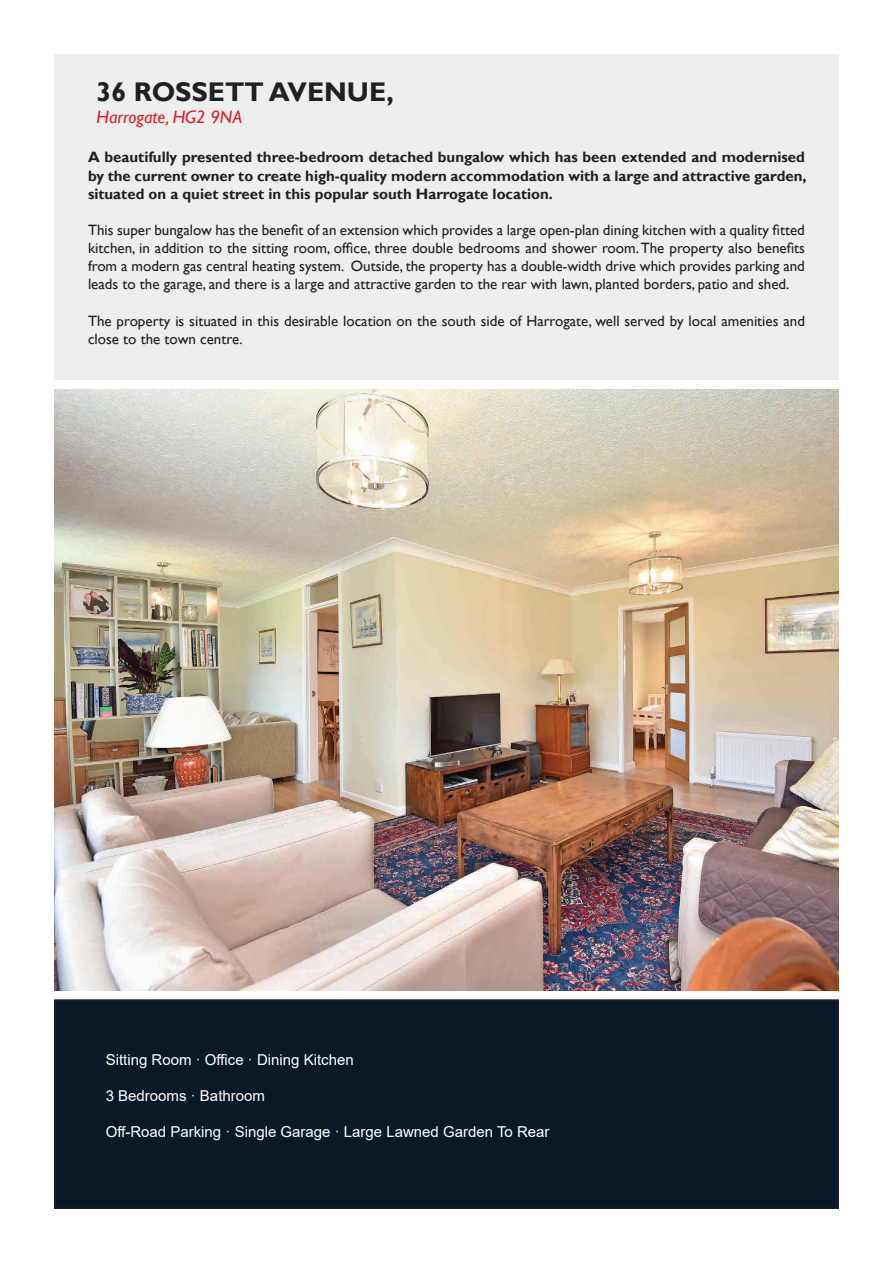
<style>
.page{position:relative;width:893px;height:1263px;background:#fff}
.page>*{position:absolute;margin:0;border:0;box-sizing:border-box;transform-origin:0 0}
.t1{font:700 27px "Gill Sans";color:#231f20}
.t2{font:italic 18px "Gill Sans";color:#d1232a}
.t3{font:15px/18.1px "Gill Sans";color:#231f20;text-align:justify}
.t4{font:700 15px/18.1px "Gill Sans";color:#231f20;text-align:justify}
.t5{font:15px "Arial";color:#fff}
</style>
<div class="page">
<div style="left:55px;top:1000px;width:783px;height:208px;background:#0a1928"></div>
<div style="left:54px;top:999px;width:785px;height:210px;border:2px solid #231f20"></div>
<div style="left:54px;top:54px;width:785px;height:326px;background:#eeeeef"></div>
<img style="left:54px;top:390px;width:785px;height:601px">
<h1 class="t1" style="left:97px;top:75px;width:299px">36 ROSSETT AVENUE,</h1>
<p class="t2" style="left:97px;top:106px;width:147px">Harrogate, HG2 9NA</p>
<p class="t4" style="left:88px;top:149px;width:720px">A beautifully presented three-bedroom detached bungalow which has been extended and modernised by the current owner to create high-quality modern accommodation with a large and attractive garden, situated on a quiet street in this popular south Harrogate location.</p>
<p class="t3" style="left:88px;top:221px;width:718px">This super bungalow has the benefit of an extension which provides a large open-plan dining kitchen with a quality fitted kitchen, in addition to the sitting room, office, three double bedrooms and shower room. The property also benefits from a modern gas central heating system. Outside, the property has a double-width drive which provides parking and leads to the garage, and there is a large and attractive garden to the rear with lawn, planted borders, patio and shed.</p>
<p class="t3" style="left:88px;top:312px;width:718px">The property is situated in this desirable location on the south side of Harrogate, well served by local amenities and close to the town centre.</p>
<p class="t5" style="left:106px;top:1049px;width:250px">Sitting Room · Office · Dining Kitchen</p>
<p class="t5" style="left:106px;top:1085px;width:161px">3 Bedrooms · Bathroom</p>
<p class="t5" style="left:106px;top:1121px;width:445px">Off-Road Parking · Single Garage · Large Lawned Garden To Rear</p>
</div>
